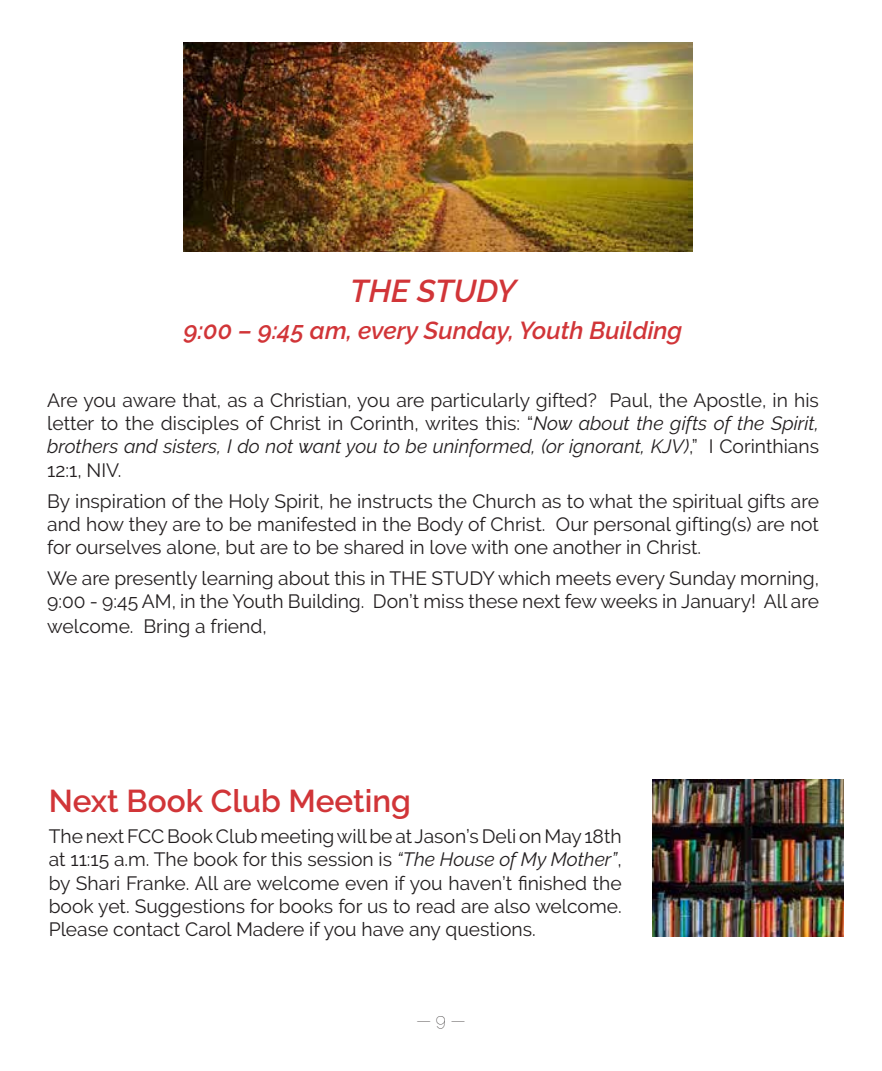
<style>
.page{position:relative;width:882px;height:1071px;background:#fff}
.page>*{position:absolute;margin:0;border:0;box-sizing:border-box;transform-origin:0 0}
.t1{font:600 31.5px "Raleway";color:#d13538}
.t2{font:italic 600 31.5px "Raleway";color:#d13538}
.t3{font:italic 600 24.5px "Raleway";color:#d13538}
.t4{font:19.25px/23.1px "Raleway";color:#231f20;text-align:justify}
.t5{font:100 17.5px "Raleway";color:#231f20}
.s1{font-style:italic}
</style>
<div class="page">
<img style="left:653px;top:779px;width:191px;height:157px">
<img style="left:184px;top:42px;width:509px;height:210px">
<h1 class="t2" style="left:350px;top:272px;width:168px">THE STUDY</h1>
<p class="t3" style="left:184px;top:316px;width:500px">9:00 – 9:45 am, every Sunday, Youth Building</p>
<p class="t4" style="left:47px;top:389px;width:773px">Are you aware that, as a Christian, you are particularly gifted? Paul, the Apostle, in his letter to the disciples of Christ in Corinth, writes this: “<span class="s1">Now about the gifts of the Spirit, brothers and sisters, I do not want you to be uninformed, (or ignorant, KJV)</span>,” I Corinthians 12:1, NIV.</p>
<p class="t4" style="left:47px;top:489px;width:773px">By inspiration of the Holy Spirit, he instructs the Church as to what the spiritual gifts are and how they are to be manifested in the Body of Christ. Our personal gifting(s) are not for ourselves alone, but are to be shared in love with one another in Christ.</p>
<p class="t4" style="left:47px;top:566px;width:773px">We are presently learning about this in THE STUDY which meets every Sunday morning,<br>9:00 - 9:45 AM, in the Youth Building. Don’t miss these next few weeks in January! All are</p>
<p class="t4" style="left:47px;top:615px;width:221px">welcome. Bring a friend,</p>
<h1 class="t1" style="left:49px;top:783px;width:364px">Next Book Club Meeting</h1>
<p class="t4" style="left:49px;top:825px;width:574px">The next FCC Book Club meeting will be at Jason’s Deli on May 18th at 11:15 a.m. The book for this session is <span class="s1">“The House of My Mother”</span>, by Shari Franke. All are welcome even if you haven’t finished the book yet. Suggestions for books for us to read are also welcome.<br>Please contact Carol Madere if you have any questions.</p>
<p class="t5" style="left:416px;top:1010px;width:51px">— 9 —</p>
</div>
